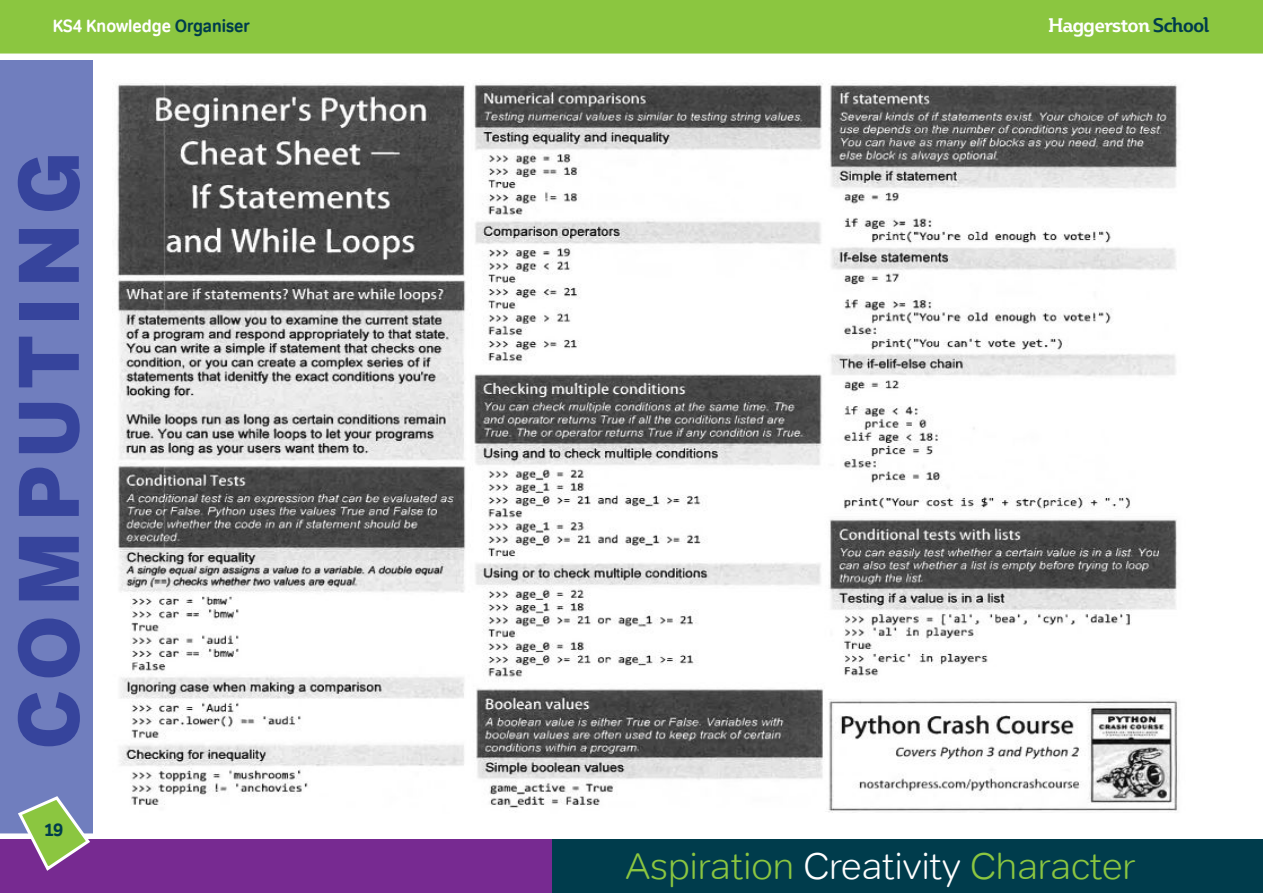
<style>
.page{position:relative;width:1263px;height:893px;background:#fff}
.page>*{position:absolute;margin:0;border:0;box-sizing:border-box;transform-origin:0 0}
.t1{font:900 81px "Benton Sans";letter-spacing:.12em;color:#36449c}
.t2{font:300 37.5px "Tondo";color:#8bc640}
.t3{font:700 19.5px "Plume Da Ma";letter-spacing:-.05em;color:#fff}
.t4{font:18px "Tondo Signage";color:#fff}
.t5{font:700 18px "Tondo";color:#003c4c}
.s1{color:#003c4c}
.s2{color:#fff}
</style>
<div class="page">
<div style="left:0;top:60px;width:94px;height:776px;background:#707ebe"></div>
<div style="left:0;top:833px;width:1263px;height:6px;background:#fff"></div>
<div style="left:0;top:839px;width:893px;height:54px;background:#772a91"></div>
<div style="left:553px;top:839px;width:710px;height:54px;background:#003c4c"></div>
<div style="left:0;top:0;width:1262px;height:54px;background:#8bc640"></div>
<svg style="left:16px;top:796px;width:76px;height:75px"></svg>
<img style="left:117px;top:83px;width:1061px;height:730px">
<p class="t4" style="left:53px;top:15px;width:198px">KS4 Knowledge <span class="s1">Organiser</span></p>
<p class="t3" style="left:1048px;top:13px;width:163px">Haggerston <span class="s1">School</span></p>
<p class="t1" style="left:1px;top:749px;width:600px;rotate:-90deg">COMPUTING</p>
<p class="t5" style="left:44px;top:819px;width:21px">19</p>
<p class="t2" style="left:625px;top:844px;width:512px">Aspiration <span class="s2">Creativity</span> Character</p>
</div>
